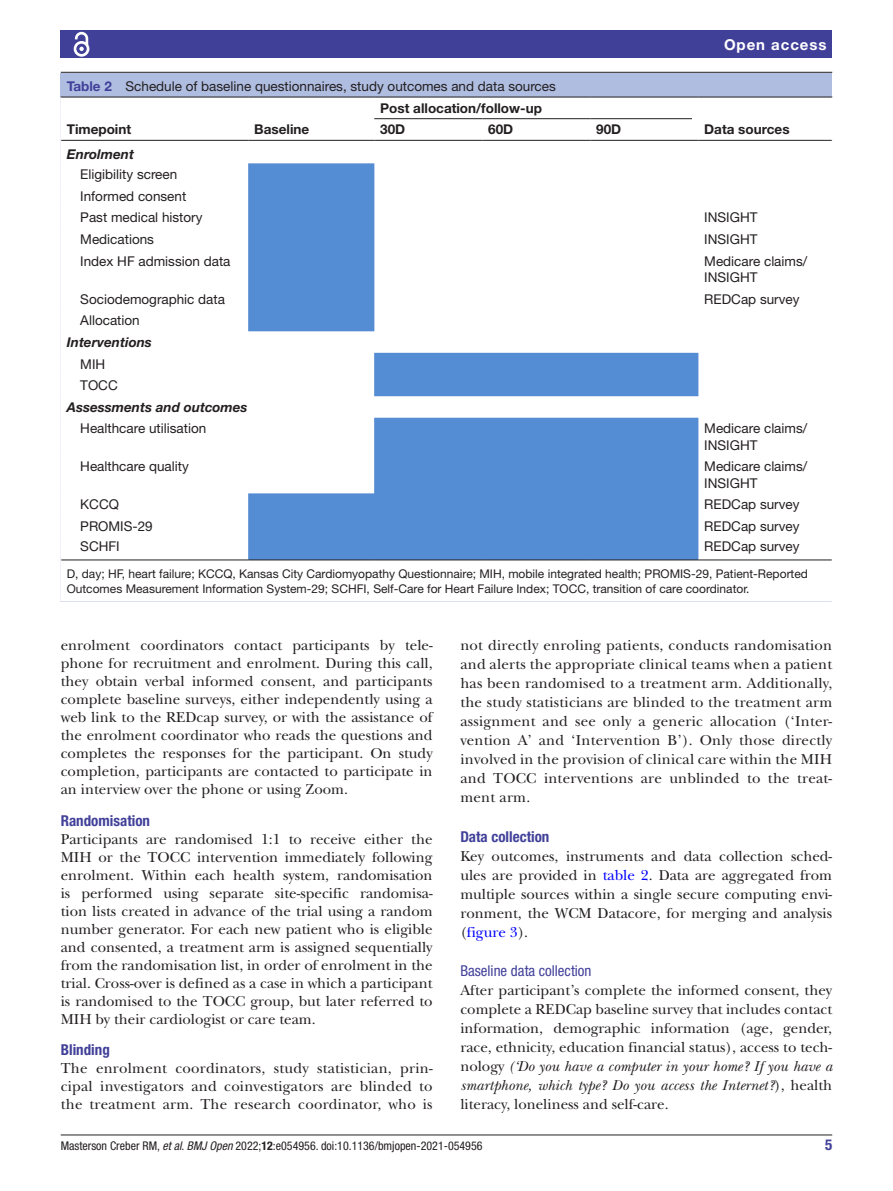
<style>
.page{position:relative;width:893px;height:1191px;background:#fff}
.page>*{position:absolute;margin:0;border:0;box-sizing:border-box;transform-origin:0 0}
.t1{font:15px/18px "New Baskerville";color:#231f20;text-align:justify}
.t2{font:700 condensed 15px "Helvetica Neue LT Std";color:#414099}
.t3{font:condensed 15px "Helvetica Neue LT Std";color:#414099}
.t4{font:700 15px "Helvetica Neue LT Std";letter-spacing:.065em;color:#fff}
.t5{font:13.5px/21.6px "Helvetica Neue LT Std";color:#231f20}
.t6{font:700 13.5px/21.6px "Helvetica Neue LT Std";color:#231f20}
.t7{font:italic 700 13.5px "Helvetica Neue LT Std";color:#231f20}
.t8{font:12px/15px "Helvetica Neue LT Std";color:#231f20}
.t9{font:condensed 12px "Helvetica Neue LT Std";color:#231f20}
.s1{font-weight:700;color:#414099}
.s2{color:#00f}
.s3{font-style:italic}
.s4{font-weight:700}
</style>
<div class="page">
<hr style="left:61px;top:1134px;width:771px;height:1px;background:#231f20">
<div style="left:61px;top:31px;width:771px;height:27px;background:#414099"></div>
<svg style="left:73px;top:31px;width:17px;height:26px"></svg>
<div style="left:61px;top:73px;width:771px;height:528px;background:#afbde1"></div>
<hr style="left:61px;top:72px;width:771px;height:1px;background:#231f20">
<div style="left:61px;top:98px;width:771px;height:503px;background:#fff"></div>
<svg style="left:248px;top:163px;width:450px;height:396px;background:#a9c5e9"></svg>
<hr style="left:61px;top:140px;width:187px;height:1px;background:#231f20">
<hr style="left:248px;top:140px;width:126px;height:1px;background:#231f20">
<hr style="left:698px;top:140px;width:134px;height:1px;background:#231f20">
<hr style="left:61px;top:97px;width:187px;height:1px;background:#231f20">
<hr style="left:248px;top:97px;width:126px;height:1px;background:#231f20">
<hr style="left:374px;top:97px;width:108px;height:1px;background:#231f20">
<hr style="left:482px;top:97px;width:108px;height:1px;background:#231f20">
<hr style="left:590px;top:97px;width:108px;height:1px;background:#231f20">
<hr style="left:698px;top:97px;width:134px;height:1px;background:#231f20">
<hr style="left:374px;top:118px;width:108px;height:1px;background:#231f20">
<hr style="left:374px;top:140px;width:108px;height:1px;background:#231f20">
<hr style="left:482px;top:118px;width:108px;height:1px;background:#231f20">
<hr style="left:482px;top:140px;width:108px;height:1px;background:#231f20">
<hr style="left:590px;top:118px;width:108px;height:1px;background:#231f20">
<hr style="left:590px;top:140px;width:108px;height:1px;background:#231f20">
<hr style="left:248px;top:559px;width:126px;height:1px;background:#231f20">
<hr style="left:374px;top:559px;width:108px;height:1px;background:#231f20">
<hr style="left:482px;top:559px;width:108px;height:1px;background:#231f20">
<hr style="left:590px;top:559px;width:108px;height:1px;background:#231f20">
<hr style="left:698px;top:559px;width:134px;height:1px;background:#231f20">
<hr style="left:61px;top:559px;width:187px;height:1px;background:#231f20">
<svg style="left:60px;top:97px;width:1px;height:153px"></svg>
<svg style="left:60px;top:288px;width:1px;height:130px"></svg>
<svg style="left:60px;top:493px;width:1px;height:67px"></svg>
<hr style="left:67px;top:592px;width:765px;height:1px;background:#fff">
<svg style="left:692px;top:116px;width:6px;height:5px"></svg>
<p class="t4" style="left:724px;top:35px;width:104px">Open access</p>
<p class="t5" style="left:67px;top:75px;width:491px"><span class="s1">Table 2</span> Schedule of baseline questionnaires, study outcomes and data sources</p>
<p class="t6" style="left:67px;top:118px;width:66px">Timepoint</p>
<p class="t6" style="left:254px;top:118px;width:56px">Baseline</p>
<p class="t6" style="left:380px;top:97px;width:163px">Post allocation/follow-up<br>30D</p>
<p class="t6" style="left:488px;top:118px;width:27px">60D</p>
<p class="t6" style="left:596px;top:118px;width:27px">90D</p>
<p class="t6" style="left:704px;top:118px;width:87px">Data sources</p>
<p class="t7" style="left:67px;top:146px;width:69px">Enrolment</p>
<p class="t5" style="left:80px;top:163px;width:124px">Eligibility screen<br>Informed consent<br>Past medical history</p>
<p class="t5" style="left:704px;top:207px;width:55px">INSIGHT</p>
<p class="t5" style="left:80px;top:228px;width:75px">Medications</p>
<p class="t5" style="left:704px;top:228px;width:55px">INSIGHT</p>
<p class="t5" style="left:80px;top:250px;width:152px">Index HF admission data</p>
<p class="t5" style="left:704px;top:253px;width:105px;line-height:16.2px">Medicare claims/<br>INSIGHT</p>
<p class="t5" style="left:80px;top:288px;width:146px">Sociodemographic data</p>
<p class="t5" style="left:704px;top:288px;width:97px">REDCap survey</p>
<p class="t5" style="left:80px;top:309px;width:61px">Allocation</p>
<p class="t7" style="left:67px;top:334px;width:87px">Interventions</p>
<p class="t5" style="left:80px;top:353px;width:39px">MIH<br>TOCC</p>
<p class="t7" style="left:67px;top:399px;width:182px">Assessments and outcomes</p>
<p class="t5" style="left:80px;top:418px;width:128px">Healthcare utilisation</p>
<p class="t5" style="left:704px;top:420px;width:105px;line-height:16.2px">Medicare claims/<br>INSIGHT</p>
<p class="t5" style="left:80px;top:455px;width:110px">Healthcare quality</p>
<p class="t5" style="left:704px;top:458px;width:105px;line-height:16.2px">Medicare claims/<br>INSIGHT</p>
<p class="t5" style="left:80px;top:493px;width:40px">KCCQ</p>
<p class="t5" style="left:704px;top:493px;width:97px">REDCap survey</p>
<p class="t5" style="left:80px;top:515px;width:74px">PROMIS-29</p>
<p class="t5" style="left:704px;top:515px;width:97px">REDCap survey</p>
<p class="t5" style="left:80px;top:535px;width:41px">SCHFI</p>
<p class="t5" style="left:704px;top:535px;width:97px">REDCap survey</p>
<p class="t8" style="left:67px;top:565px;width:743px">D, day; HF, heart failure; KCCQ, Kansas City Cardiomyopathy Questionnaire; MIH, mobile integrated health; PROMIS-29, Patient-Reported<br>Outcomes Measurement Information System-29; SCHFI, Self-Care for Heart Failure Index; TOCC, transition of care coordinator.</p>
<p class="t1" style="left:61px;top:636px;width:373px">enrolment coordinators contact participants by tele&shy;phone for recruitment and enrolment. During this call, they obtain verbal informed consent, and participants complete baseline surveys, either independently using a web link to the REDcap survey, or with the assistance of the enrolment coordinator who reads the questions and completes the responses for the participant. On study completion, participants are contacted to participate in an interview over the phone or using Zoom.</p>
<p class="t2" style="left:61px;top:811px;width:91px">Randomisation</p>
<p class="t1" style="left:61px;top:830px;width:373px">Participants are randomised 1:1 to receive either the MIH or the TOCC intervention immediately following enrolment. Within each health system, randomisation is performed using separate site-specific randomisa&shy;tion lists created in advance of the trial using a random number generator. For each new patient who is eligible and consented, a treatment arm is assigned sequentially from the randomisation list, in order of enrolment in the trial. Cross-over is defined as a case in which a participant is randomised to the TOCC group, but later referred to MIH by their cardiologist or care team.</p>
<p class="t2" style="left:61px;top:1041px;width:51px">Blinding</p>
<p class="t1" style="left:61px;top:1059px;width:373px">The enrolment coordinators, study statistician, prin&shy;cipal investigators and coinvestigators are blinded to the treatment arm. The research coordinator, who is</p>
<p class="t1" style="left:460px;top:636px;width:373px;line-height:18.9px">not directly enroling patients, conducts randomisation and alerts the appropriate clinical teams when a patient has been randomised to a treatment arm. Additionally, the study statisticians are blinded to the treatment arm assignment and see only a generic allocation (‘Inter&shy;vention A’ and ‘Intervention B’). Only those directly involved in the provision of clinical care within the MIH and TOCC interventions are unblinded to the treat&shy;ment arm.</p>
<p class="t2" style="left:460px;top:827px;width:91px">Data collection</p>
<p class="t1" style="left:460px;top:846px;width:373px;line-height:19px">Key outcomes, instruments and data collection sched&shy;ules are provided in <span class="s2">table 2</span>. Data are aggregated from multiple sources within a single secure computing envi&shy;ronment, the WCM Datacore, for merging and analysis (<span class="s2">figure 3</span>).</p>
<p class="t3" style="left:460px;top:962px;width:133px">Baseline data collection</p>
<p class="t1" style="left:460px;top:981px;width:373px;line-height:18.9px">After participant’s complete the informed consent, they complete a REDCap baseline survey that includes contact information, demographic information (age, gender, race, ethnicity, education financial status), access to tech&shy;nology <span class="s3">(‘Do you have a computer in your home? If you have a smartphone, which type? Do you access the Internet?</span>), health literacy, loneliness and self-care.</p>
<p class="t9" style="left:61px;top:1138px;width:423px">Masterson Creber RM, <span class="s3">et al</span>. <span class="s3">BMJ Open</span> 2022;<span class="s4">12</span>:e054956. doi:10.1136/bmjopen-2021-054956</p>
<p class="t2" style="left:825px;top:1135px;width:9px">5</p>
</div>
